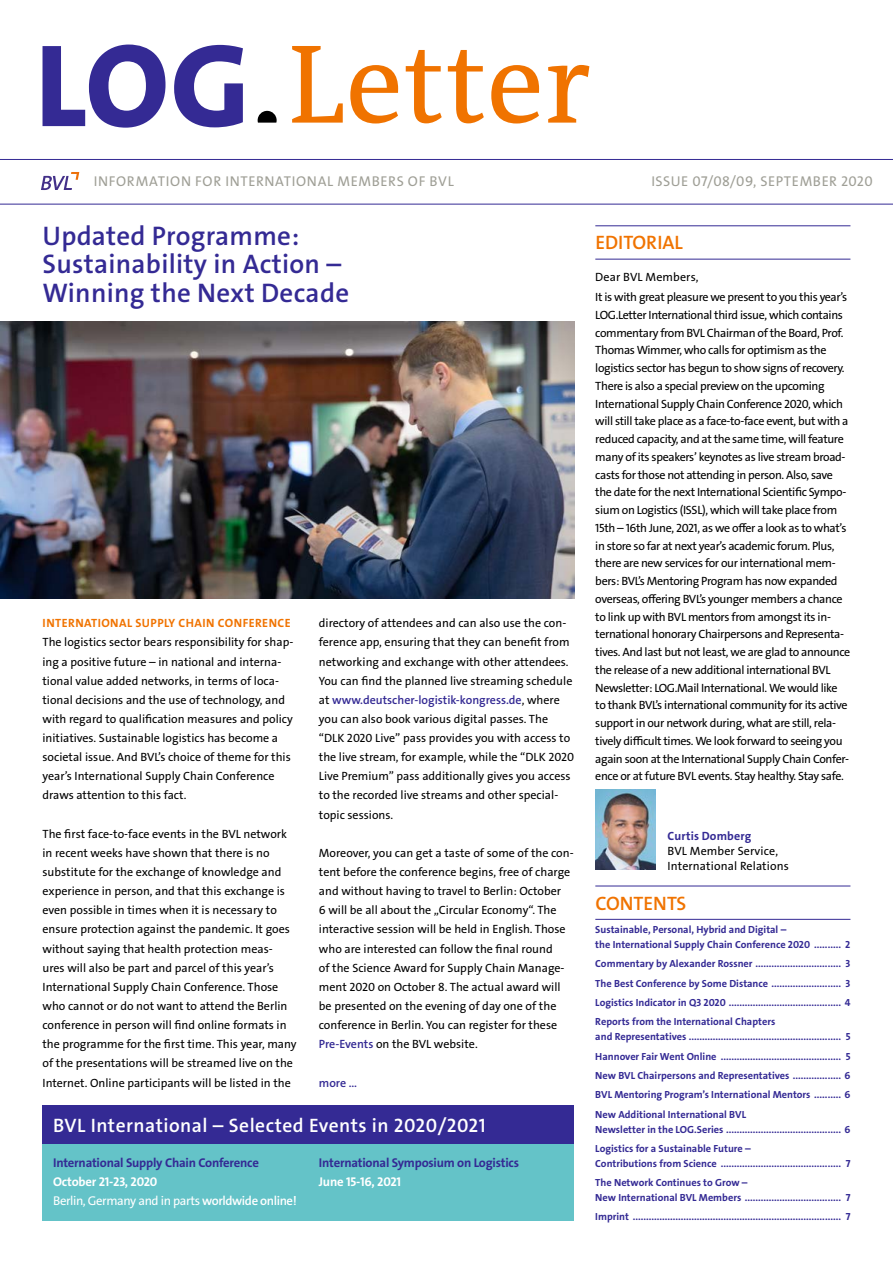
<style>
.page{position:relative;width:893px;height:1263px;background:#fff}
.page>*{position:absolute;margin:0;border:0;box-sizing:border-box;transform-origin:0 0}
.t1{font:27px/28.7px "The Sans LP6 Se Bld";letter-spacing:.01em;color:#342a94}
.t2{font:19.5px "The Sans LP6 Se Bld";letter-spacing:.025em;color:#fff}
.t3{font:19.5px "The Sans LP6 Se Bld";color:#f07300}
.t4{font:14.25px "The Sans LP5 Plain";letter-spacing:.04em;color:#9f9f96}
.Kontakt_Name{font:12.75px/19.2px "The Sans LP7 Bld";letter-spacing:-.015em;color:#342a94}
.Copytext{font:12px/19.2px "The Sans LP5 Plain";color:#000}
.Hyper_Links{font:12px/17.7px "The Sans LP5 Plain";letter-spacing:-.03em;color:#000}
.Hyper_Links-2{font:12px/15px "The Sans LP5 Plain";letter-spacing:.01em;color:#000}
.Copytext-2{font:12px "The Sans LP6 Se Bld";color:#342a94}
.Hyper_Links-3{font:10.35px "The Sans LP7 Bld";color:#342a94}
.s1{font-family:"The Sans LP7 Bld";color:#f07300}
.s2{font-family:"The Sans LP6 Se Bld";color:#342a94}
.s3{color:#fff}
.s4{font-family:"The Sans LP5 Plain";color:#fff}
.s5{font-family:"The Sans LP6 Se Bld";color:#fff}
.s6{font-family:"The Sans LP7 Bld";color:#342a94}
</style>
<div class="page">
<hr style="left:0;top:159px;width:893px;height:1px;background:#342a94">
<hr style="left:0;top:204px;width:893px;height:1px;background:#342a94">
<svg style="left:41px;top:172px;width:38px;height:18px"></svg>
<svg style="left:292px;top:46px;width:297px;height:78px"></svg>
<svg style="left:43px;top:45px;width:200px;height:83px"></svg>
<svg style="left:258px;top:111px;width:19px;height:12px"></svg>
<hr style="left:595px;top:226px;width:255px;height:1px;background:#342a94">
<hr style="left:595px;top:259px;width:255px;height:1px;background:#342a94">
<img style="left:595px;top:790px;width:60px;height:80px">
<hr style="left:595px;top:886px;width:255px;height:1px;background:#342a94">
<hr style="left:595px;top:919px;width:255px;height:1px;background:#342a94">
<div style="left:43px;top:1135px;width:531px;height:85px;background:#64c3c8"></div>
<div style="left:43px;top:1106px;width:531px;height:38px;background:#342a94"></div>
<img style="left:0;top:321px;width:574px;height:277px">
<p class="t4" style="left:94px;top:172px;width:361px">INFORMATION FOR INTERNATIONAL MEMBERS OF BVL</p>
<p class="t4" style="left:651px;top:172px;width:223px">ISSUE 07/08/09, SEPTEMBER 2020</p>
<p class="t1" style="left:43px;top:221px;width:308px">Updated Programme:<br>Sustainability in Action –<br>Winning the Next Decade</p>
<p class="Copytext" style="left:43px;top:614px;width:253px"><span class="s1">INTERNATIONAL SUPPLY CHAIN CONFERENCE </span>The logistics sector bears responsibility for shap&shy;ing a positive future – in national and interna&shy;tional value added networks, in terms of loca&shy;tional decisions and the use of technology, and with regard to qualification measures and policy initiatives. Sustainable logistics has become a societal issue. And BVL’s choice of theme for this year’s International Supply Chain Conference draws attention to this fact.</p>
<p class="Copytext" style="left:43px;top:824px;width:256px">The first face-to-face events in the BVL network in recent weeks have shown that there is no substitute for the exchange of knowledge and experience in person, and that this exchange is even possible in times when it is necessary to ensure protection against the pandemic. It goes without saying that health protection meas&shy;ures will also be part and parcel of this year’s International Supply Chain Conference. Those who cannot or do not want to attend the Berlin conference in person will find online formats in the programme for the first time. This year, many of the presentations will be streamed live on the Internet. Online participants will be listed in the</p>
<p class="Copytext" style="left:319px;top:614px;width:257px">directory of attendees and can also use the con&shy;ference app, ensuring that they can benefit from networking and exchange with other attendees.<br>You can find the planned live streaming schedule at <span class="s2">www.deutscher-logistik-kongress.de</span>, where you can also book various digital passes. The “DLK 2020 Live” pass provides you with access to the live stream, for example, while the “DLK 2020<br>Live Premium” pass additionally gives you access to the recorded live streams and other special&shy;topic sessions.</p>
<p class="Copytext" style="left:319px;top:843px;width:256px">Moreover, you can get a taste of some of the con&shy;tent before the conference begins, free of charge and without having to travel to Berlin: October<br>6 will be all about the „Circular Economy“. The interactive session will be held in English. Those who are interested can follow the final round<br>of the Science Award for Supply Chain Manage&shy;ment 2020 on October 8. The actual award will be presented on the evening of day one of the conference in Berlin. You can register for these <span class="s2">Pre-Events</span> on the BVL website.</p>
<p class="Copytext-2" style="left:319px;top:1075px;width:40px">more ...</p>
<p class="t2" style="left:53px;top:1113px;width:434px">BVL International – Selected Events in 2020/2021</p>
<p class="Kontakt_Name" style="left:53px;top:1153px;width:245px">International Supply Chain Conference<br><span class="s3">October 21-23, 2020<br></span><span class="s4">Berlin, Germany and in parts</span> <span class="s5">worldwide online!</span></p>
<p class="Kontakt_Name" style="left:319px;top:1153px;width:202px">International Symposium on Logistics<br><span class="s3">June 15-16, 2021</span></p>
<p class="t3" style="left:595px;top:230px;width:89px">EDITORIAL</p>
<p class="Hyper_Links-2" style="left:595px;top:270px;width:105px">Dear BVL Members,</p>
<p class="Hyper_Links" style="left:595px;top:288px;width:257px">It is with great pleasure we present to you this year’s LOG.Letter International third issue, which contains commentary from BVL Chairman of the Board, Prof.<br>Thomas Wimmer, who calls for optimism as the logistics sector has begun to show signs of recovery.<br>There is also a special preview on the upcoming International Supply Chain Conference 2020, which will still take place as a face-to-face event, but with a reduced capacity, and at the same time, will feature many of its speakers’ keynotes as live stream broad&shy;casts for those not attending in person. Also, save the date for the next International Scientific Sympo&shy;sium on Logistics (ISSL), which will take place from 15th – 16th June, 2021, as we offer a look as to what’s in store so far at next year’s academic forum. Plus, there are new services for our international mem&shy;bers: BVL’s Mentoring Program has now expanded overseas, offering BVL’s younger members a chance to link up with BVL mentors from amongst its in&shy;ternational honorary Chairpersons and Representa&shy;tives. And last but not least, we are glad to announce the release of a new additional international BVL Newsletter: LOG.Mail International. We would like to thank BVL’s international community for its active support in our network during, what are still, rela&shy;tively difficult times. We look forward to seeing you again soon at the International Supply Chain Confer&shy;ence or at future BVL events. Stay healthy. Stay safe.</p>
<p class="Hyper_Links-2" style="left:668px;top:828px;width:123px"><span class="s6">Curtis Domberg<br></span>BVL Member Service,<br>International Relations</p>
<p class="t3" style="left:595px;top:890px;width:92px">CONTENTS</p>
<p class="Hyper_Links-3" style="left:595px;top:923px;width:193px">Sustainable, Personal, Hybrid and Digital –</p>
<p class="Hyper_Links-3" style="left:595px;top:938px;width:257px">the International Supply Chain Conference 2020 .......... 2</p>
<p class="Hyper_Links-3" style="left:595px;top:957px;width:257px">Commentary by Alexander Rossner ................................ 3</p>
<p class="Hyper_Links-3" style="left:595px;top:976px;width:257px">The Best Conference by Some Distance .......................... 3</p>
<p class="Hyper_Links-3" style="left:595px;top:996px;width:257px">Logistics Indicator in Q3 2020 .......................................... 4</p>
<p class="Hyper_Links-3" style="left:595px;top:1015px;width:182px">Reports from the International Chapters</p>
<p class="Hyper_Links-3" style="left:595px;top:1030px;width:257px">and Representatives ......................................................... 5</p>
<p class="Hyper_Links-3" style="left:595px;top:1049px;width:257px">Hannover Fair Went Online ............................................. 5</p>
<p class="Hyper_Links-3" style="left:595px;top:1069px;width:257px">New BVL Chairpersons and Representatives .................. 6</p>
<p class="Hyper_Links-3" style="left:595px;top:1088px;width:257px">BVL Mentoring Program’s International Mentors .......... 6</p>
<p class="Hyper_Links-3" style="left:595px;top:1107px;width:152px">New Additional International BVL</p>
<p class="Hyper_Links-3" style="left:595px;top:1122px;width:257px">Newsletter in the LOG.Series ........................................... 6</p>
<p class="Hyper_Links-3" style="left:595px;top:1142px;width:157px">Logistics for a Sustainable Future –</p>
<p class="Hyper_Links-3" style="left:595px;top:1157px;width:257px">Contributions from Science ............................................. 7</p>
<p class="Hyper_Links-3" style="left:595px;top:1176px;width:154px">The Network Continues to Grow –</p>
<p class="Hyper_Links-3" style="left:595px;top:1191px;width:257px">New International BVL Members .................................... 7</p>
<p class="Hyper_Links-3" style="left:595px;top:1210px;width:257px">Imprint .............................................................................. 7</p>
</div>
